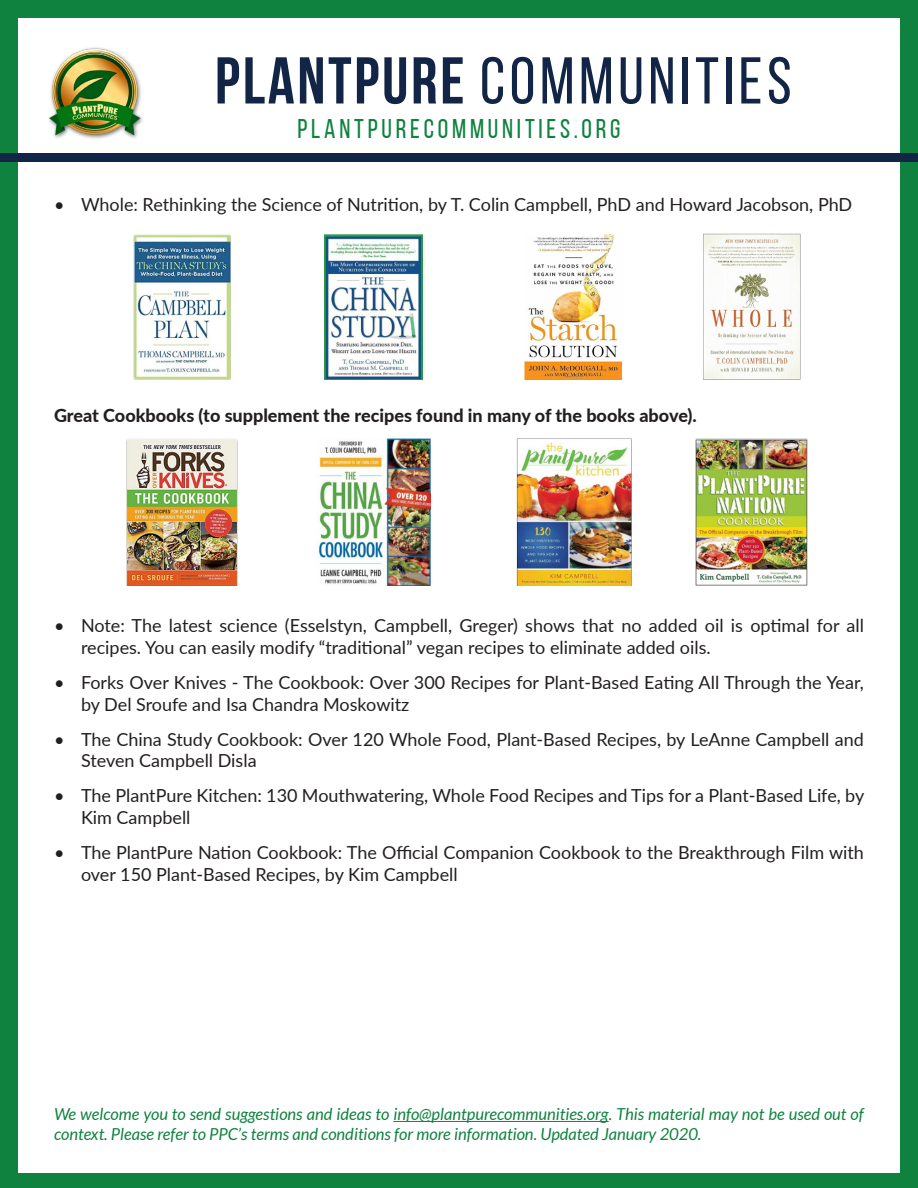
<style>
.page{position:relative;width:918px;height:1188px;background:#0f823f}
.page>*{position:absolute;margin:0;border:0;box-sizing:border-box;transform-origin:0 0}
.t1{font:66px "Bebas Neue";letter-spacing:.07em;color:#122546}
.t2{font:27px "Bebas Neue";letter-spacing:.14em;color:#0f823f}
.t3{font:18px/21.6px "Lato";color:#231f20}
.Main_Body_Text{font:800 18px "Lato";color:#231f20}
.t4{font:italic 16.5px/19.8px "Lato";color:#0f823f}
.s1{font-weight:700}
</style>
<div class="page">
<div style="left:18px;top:19px;width:882px;height:1154px;background:#fff"></div>
<div style="left:0;top:153px;width:918px;height:9px;background:#122546"></div>
<img style="left:49px;top:47px;width:94px;height:92px">
<hr style="left:393px;top:1121px;width:216px;height:1px;background:#0f823f">
<img style="left:133px;top:234px;width:98px;height:146px">
<img style="left:325px;top:234px;width:98px;height:146px">
<img style="left:525px;top:234px;width:97px;height:146px">
<img style="left:703px;top:233px;width:98px;height:147px">
<img style="left:127px;top:438px;width:110px;height:147px">
<img style="left:318px;top:438px;width:113px;height:147px">
<img style="left:517px;top:438px;width:115px;height:147px">
<img style="left:696px;top:438px;width:112px;height:147px">
<h1 class="t1" style="left:215px;top:45px;width:578px"><span class="s1">PLANTPURE</span> COMMUNITIES</h1>
<h2 class="t2" style="left:297px;top:114px;width:325px">PLANTPURECOMMUNITIES.ORG</h2>
<p class="t3" style="left:54px;top:193px;width:800px">• Whole: Rethinking the Science of Nutrition, by T. Colin Campbell, PhD and Howard Jacobson, PhD</p>
<p class="Main_Body_Text" style="left:54px;top:402px;width:644px">Great Cookbooks (to supplement the recipes found in many of the books above).</p>
<p class="t3" style="left:81px;top:614px;width:785px;text-indent:-27px">• Note: The latest science (Esselstyn, Campbell, Greger) shows that no added oil is optimal for all recipes. You can easily modify “traditional” vegan recipes to eliminate added oils.</p>
<p class="t3" style="left:81px;top:671px;width:785px;text-indent:-27px">• Forks Over Knives - The Cookbook: Over 300 Recipes for Plant-Based Eating All Through the Year, by Del Sroufe and Isa Chandra Moskowitz</p>
<p class="t3" style="left:81px;top:728px;width:784px;text-indent:-27px">• The China Study Cookbook: Over 120 Whole Food, Plant-Based Recipes, by LeAnne Campbell and<br>Steven Campbell Disla</p>
<p class="t3" style="left:81px;top:784px;width:785px;text-indent:-27px">• The PlantPure Kitchen: 130 Mouthwatering, Whole Food Recipes and Tips for a Plant-Based Life, by<br>Kim Campbell</p>
<p class="t3" style="left:81px;top:841px;width:784px;text-indent:-27px">• The PlantPure Nation Cookbook: The Official Companion Cookbook to the Breakthrough Film with over 150 Plant-Based Recipes, by Kim Campbell</p>
<p class="t4" style="left:54px;top:1105px;width:811px">We welcome you to send suggestions and ideas to info@plantpurecommunities.org. This material may not be used out of context. Please refer to PPC’s terms and conditions for more information. Updated January 2020.</p>
</div>
